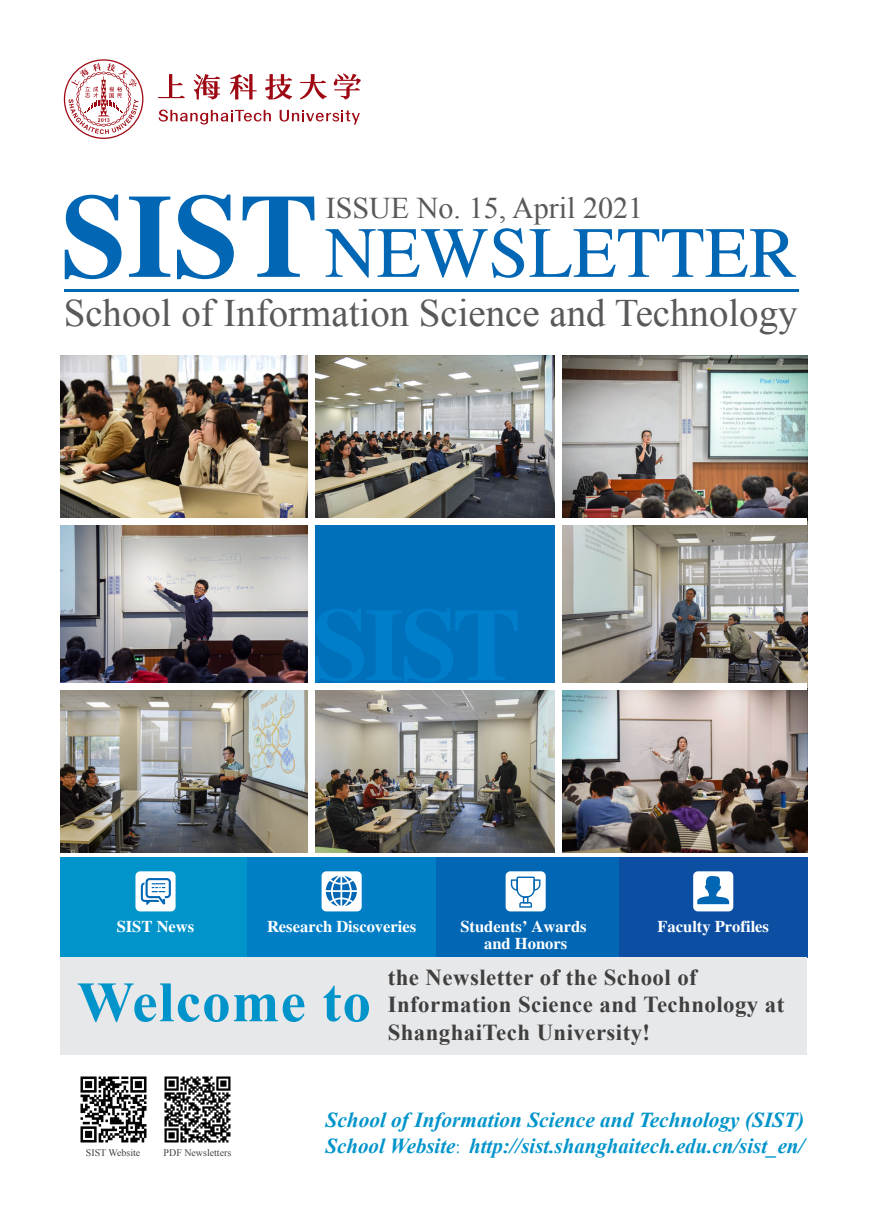
<style>
.page{position:relative;width:893px;height:1212px;background:#fff}
.page>*{position:absolute;margin:0;border:0;box-sizing:border-box;transform-origin:0 0}
.t1{font:72px "Times";color:#0166b3}
.t2{font:700 57px "Times New Roman";letter-spacing:.02em;color:#0094ca}
.t3{font:38.85px "Times New Roman";color:#58595b}
.t4{font:30.15px "Times New Roman";color:#58595b}
.t5{font:700 22.8px/27.9px "Times New Roman";letter-spacing:.02em;color:#3f3f40}
.t6{font:italic 700 21.3px/26px "Times New Roman";color:#0094ca}
.t7{font:700 16.5px/17.5px "Times";color:#fff;text-align:center}
.t8{font:9.9px "Times New Roman";color:#3f3f40}
.s1{font-weight:700;font-size:118.8px}
.s2{font-family:"Adobe Song Std";font-weight:300;font-style:normal}
</style>
<div class="page">
<svg style="left:158px;top:74px;width:27px;height:24px"></svg>
<svg style="left:230px;top:74px;width:27px;height:25px"></svg>
<svg style="left:300px;top:74px;width:27px;height:25px"></svg>
<svg style="left:334px;top:73px;width:27px;height:26px"></svg>
<svg style="left:265px;top:74px;width:27px;height:26px"></svg>
<svg style="left:194px;top:74px;width:26px;height:25px"></svg>
<svg style="left:159px;top:110px;width:112px;height:15px"></svg>
<svg style="left:280px;top:110px;width:80px;height:15px"></svg>
<svg style="left:64px;top:59px;width:79px;height:80px"></svg>
<hr style="left:64px;top:290px;width:734px;height:2px;background:#0166b3">
<div style="left:61px;top:857px;width:187px;height:101px;background:#0094ca"></div>
<div style="left:432px;top:857px;width:187px;height:101px;background:#0166b3"></div>
<div style="left:248px;top:857px;width:188px;height:101px;background:#007ec6"></div>
<div style="left:619px;top:857px;width:188px;height:101px;background:#0c4ea2"></div>
<div style="left:135px;top:871px;width:41px;height:40px;background:#fff;border-radius:5px"></div>
<svg style="left:141px;top:878px;width:30px;height:27px"></svg>
<div style="left:322px;top:871px;width:40px;height:40px;background:#fff;border-radius:5px"></div>
<svg style="left:326px;top:876px;width:31px;height:30px"></svg>
<div style="left:506px;top:871px;width:40px;height:40px;background:#fff;border-radius:5px"></div>
<svg style="left:511px;top:876px;width:29px;height:32px"></svg>
<div style="left:693px;top:871px;width:40px;height:40px;background:#fff;border-radius:5px"></div>
<svg style="left:697px;top:876px;width:33px;height:28px"></svg>
<div style="left:61px;top:957px;width:746px;height:97px;background:#e7e8e9"></div>
<img style="left:164px;top:1076px;width:67px;height:67px">
<img style="left:80px;top:1076px;width:67px;height:67px">
<img style="left:61px;top:356px;width:746px;height:497px">
<div style="left:308px;top:355px;width:7px;height:498px;background:#fff"></div>
<div style="left:555px;top:355px;width:6px;height:498px;background:#fff"></div>
<div style="left:61px;top:519px;width:746px;height:6px;background:#fff"></div>
<div style="left:61px;top:683px;width:746px;height:7px;background:#fff"></div>
<svg style="left:315px;top:608px;width:203px;height:74px;background:#0075c1"></svg>
<h1 class="t1" style="left:61px;top:212px;width:738px"><span class="s1">SIST</span>NEWSLETTER</h1>
<h3 class="t3" style="left:64px;top:287px;width:735px">School of Information Science and Technology</h3>
<h3 class="t4" style="left:326px;top:188px;width:319px">ISSUE No. 15, April 2021</h3>
<p class="t7" style="left:117px;top:918px;width:79px">SIST News</p>
<p class="t7" style="left:267px;top:918px;width:151px">Research Discoveries</p>
<p class="t7" style="left:460px;top:918px;width:128px">Students’ Awards and Honors</p>
<p class="t7" style="left:657px;top:918px;width:113px">Faculty Profiles</p>
<h2 class="t2" style="left:77px;top:963px;width:295px">Welcome to</h2>
<p class="t5" style="left:388px;top:962px;width:398px">the Newsletter of the School of<br>Information Science and Technology at</p>
<p class="t5" style="left:388px;top:1018px;width:264px">ShanghaiTech University!</p>
<p class="t8" style="left:86px;top:1146px;width:56px">SIST Website</p>
<p class="t8" style="left:164px;top:1146px;width:69px">PDF Newsletters</p>
<p class="t6" style="left:326px;top:1106px;width:480px">School of Information Science and Technology (SIST)<br>School Website<span class="s2">:</span> http://sist.shanghaitech.edu.cn/sist_en/</p>
</div>
